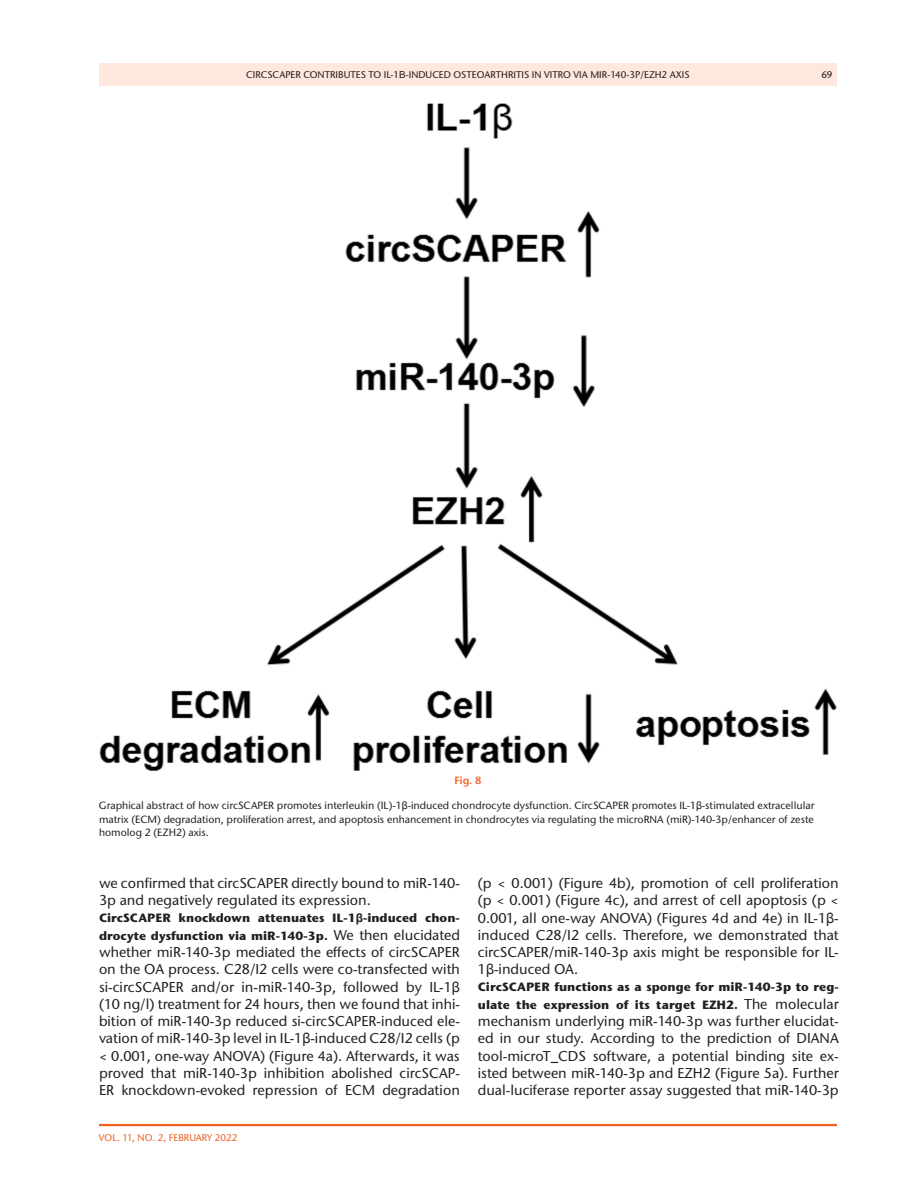
<style>
.page{position:relative;width:918px;height:1188px;background:#fff}
.page>*{position:absolute;margin:0;border:0;box-sizing:border-box;transform-origin:0 0}
.t1{font:500 14.25px/17.2px "Stone Sans ITC Pro";color:#231f20;text-align:justify}
.t2{font:700 12px/17.2px "Stone Sans ITC Pro";color:#231f20}
.t3{font:500 10.5px/13.5px "Stone Sans ITC Pro";color:#231f20;text-align:justify}
.t4{font:600 10.5px "Stone Sans ITC Pro";color:#f15f23}
.t5{font:500 9.75px "Stone Sans ITC Pro";color:#231f20}
.t6{font:500 9.75px "Stone Sans ITC Pro";color:#f15f23}
.s1{font-family:"Arial Unicode MS";font-weight:400}
.s2{font-family:"Arial Unicode MS"}
.s3{font-weight:500;font-size:14.25px}
</style>
<div class="page">
<hr style="left:99px;top:1124px;width:738px;height:2px;background:#f15f23">
<div style="left:99px;top:63px;width:738px;height:23px;background:#fee7dc"></div>
<img style="left:99px;top:104px;width:738px;height:666px">
<p class="t5" style="left:246px;top:68px;width:445px">CIRCSCAPER CONTRIBUTES TO IL-1<span class="s1">Β</span>-INDUCED OSTEOARTHRITIS IN VITRO VIA MIR-140-3P/EZH2 AXIS</p>
<p class="t5" style="left:821px;top:68px;width:13px">69</p>
<p class="t4" style="left:454px;top:773px;width:29px">Fig. 8</p>
<p class="t3" style="left:99px;top:799px;width:717px">Graphical abstract of how circSCAPER promotes interleukin (IL)-1<span class="s1">β</span>-induced chondrocyte dysfunction. CircSCAPER promotes IL-1<span class="s1">β</span>-stimulated extracellular matrix (ECM) degradation, proliferation arrest, and apoptosis enhancement in chondrocytes via regulating the microRNA (miR)-140-3p/enhancer of zeste homolog 2 (EZH2) axis.</p>
<p class="t1" style="left:99px;top:874px;width:362px">we confirmed that circSCAPER directly bound to miR-140-<br>3p and negatively regulated its expression.</p>
<p class="t2" style="left:99px;top:910px;width:362px">CircSCAPER knockdown attenuates IL-1<span class="s2">β</span>-induced chon&shy;drocyte dysfunction via miR-140-3p. <span class="s3">We then elucidated</span></p>
<p class="t1" style="left:99px;top:943px;width:362px">whether miR-140-3p mediated the effects of circSCAPER on the OA process. C28/I2 cells were co-transfected with si-circSCAPER and/or in-miR-140-3p, followed by IL-1<span class="s1">β </span>(10 ng/l) treatment for 24 hours, then we found that inhi&shy;bition of miR-140-3p reduced si-circSCAPER-induced ele&shy;vation of miR-140-3p level in IL-1<span class="s1">β</span>-induced C28/I2 cells (p &lt; 0.001, one-way ANOVA) (Figure 4a). Afterwards, it was proved that miR-140-3p inhibition abolished circSCAP-ER knockdown-evoked repression of ECM degradation</p>
<p class="t6" style="left:99px;top:1132px;width:140px">VOL. 11, NO. 2, FEBRUARY 2022</p>
<p class="t1" style="left:478px;top:874px;width:362px">(p &lt; 0.001) (Figure 4b), promotion of cell proliferation (p &lt; 0.001) (Figure 4c), and arrest of cell apoptosis (p &lt; 0.001, all one-way ANOVA) (Figures 4d and 4e) in IL-1<span class="s1">β&shy;</span>induced C28/I2 cells. Therefore, we demonstrated that circSCAPER/miR-140-3p axis might be responsible for IL-1<span class="s1">β</span>-induced OA.</p>
<p class="t2" style="left:478px;top:979px;width:362px">CircSCAPER functions as a sponge for miR-140-3p to reg&shy;ulate the expression of its target EZH2. <span class="s3">The molecular</span></p>
<p class="t1" style="left:478px;top:1012px;width:362px">mechanism underlying miR-140-3p was further elucidat&shy;ed in our study. According to the prediction of DIANA tool-microT_CDS software, a potential binding site ex&shy;isted between miR-140-3p and EZH2 (Figure 5a). Further dual-luciferase reporter assay suggested that miR-140-3p</p>
</div>
